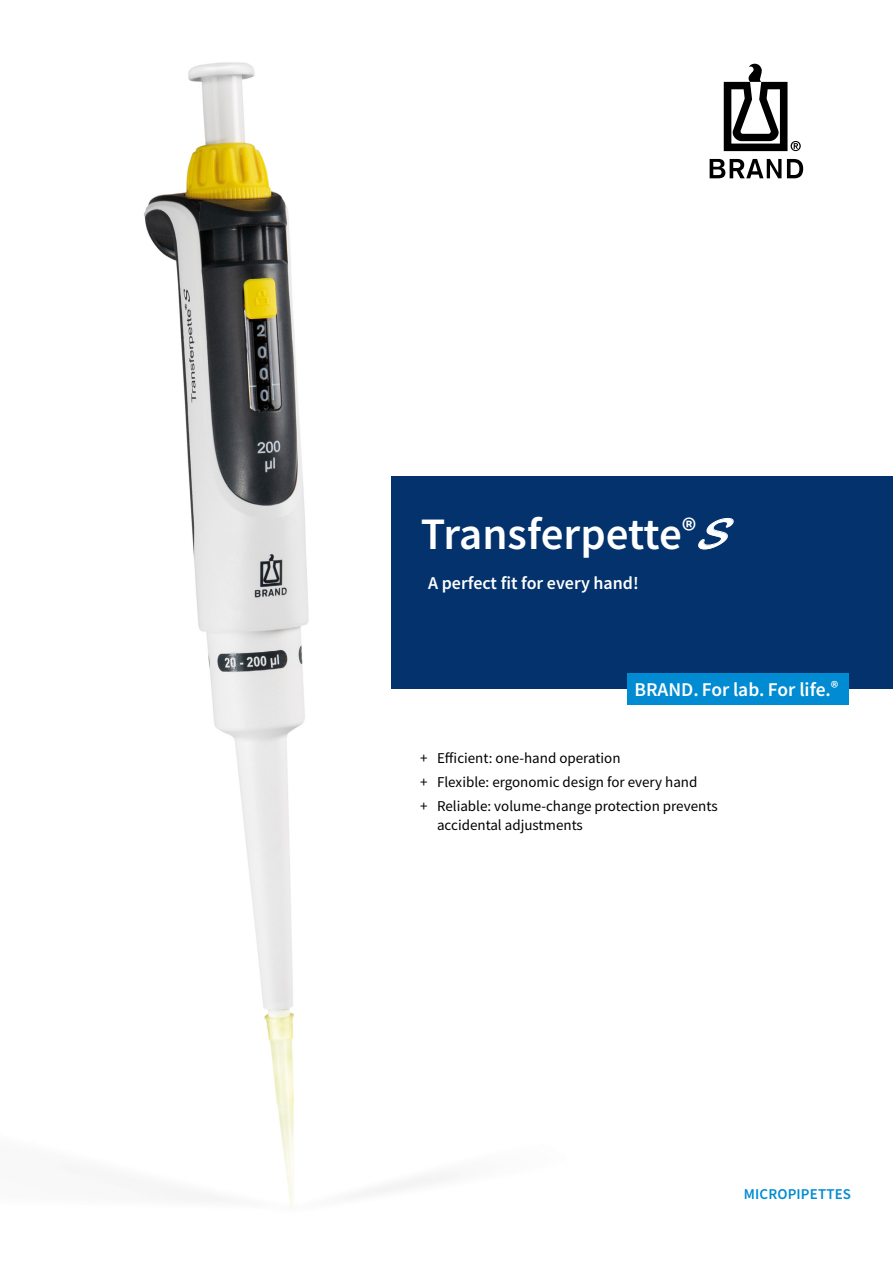
<style>
.page{position:relative;width:893px;height:1263px;background:#fff}
.page>*{position:absolute;margin:0;border:0;box-sizing:border-box;transform-origin:0 0}
.t1{font:600 45px "Source Sans Pro";letter-spacing:-.005em;color:#fff}
.t2{font:600 19.5px "Source Sans Pro";color:#fff}
.t3{font:600 18px "Source Sans Pro";color:#fff}
.t4{font:15px/23.7px "Source Sans Pro";color:#000}
.t5{font:600 15px "Source Sans Pro";letter-spacing:.01em;color:#008bd2}
.s1{font-family:"Blacklight D";font-weight:400;font-style:italic}
.s2{font-size:17.1px}
</style>
<div class="page">
<img style="left:144px;top:62px;width:293px;height:1147px">
<svg style="left:787px;top:159px;width:16px;height:19px"></svg>
<svg style="left:710px;top:159px;width:71px;height:19px"></svg>
<svg style="left:724px;top:64px;width:77px;height:87px"></svg>
<div style="left:391px;top:476px;width:502px;height:213px;background:#03326c"></div>
<svg style="left:698px;top:518px;width:36px;height:31px"></svg>
<div style="left:627px;top:674px;width:221px;height:31px;background:#008bd2"></div>
<h1 class="t1" style="left:421px;top:504px;width:319px">Transferpette<sup>®</sup><span class="s1">S</span></h1>
<p class="t3" style="left:428px;top:571px;width:212px">A perfect fit for every hand!</p>
<h2 class="t2" style="left:634px;top:676px;width:206px">BRAND. For lab. For life.<span class="s2">®</span></h2>
<p class="t4" style="left:420px;top:746px;width:299px">+ Efficient: one-hand operation<br>+ Flexible: ergonomic design for every hand<br>+ Reliable: volume-change protection prevents</p>
<p class="t4" style="left:437px;top:813px;width:147px">accidental adjustments</p>
<p class="t5" style="left:744px;top:1184px;width:109px">MICROPIPETTES</p>
</div>
